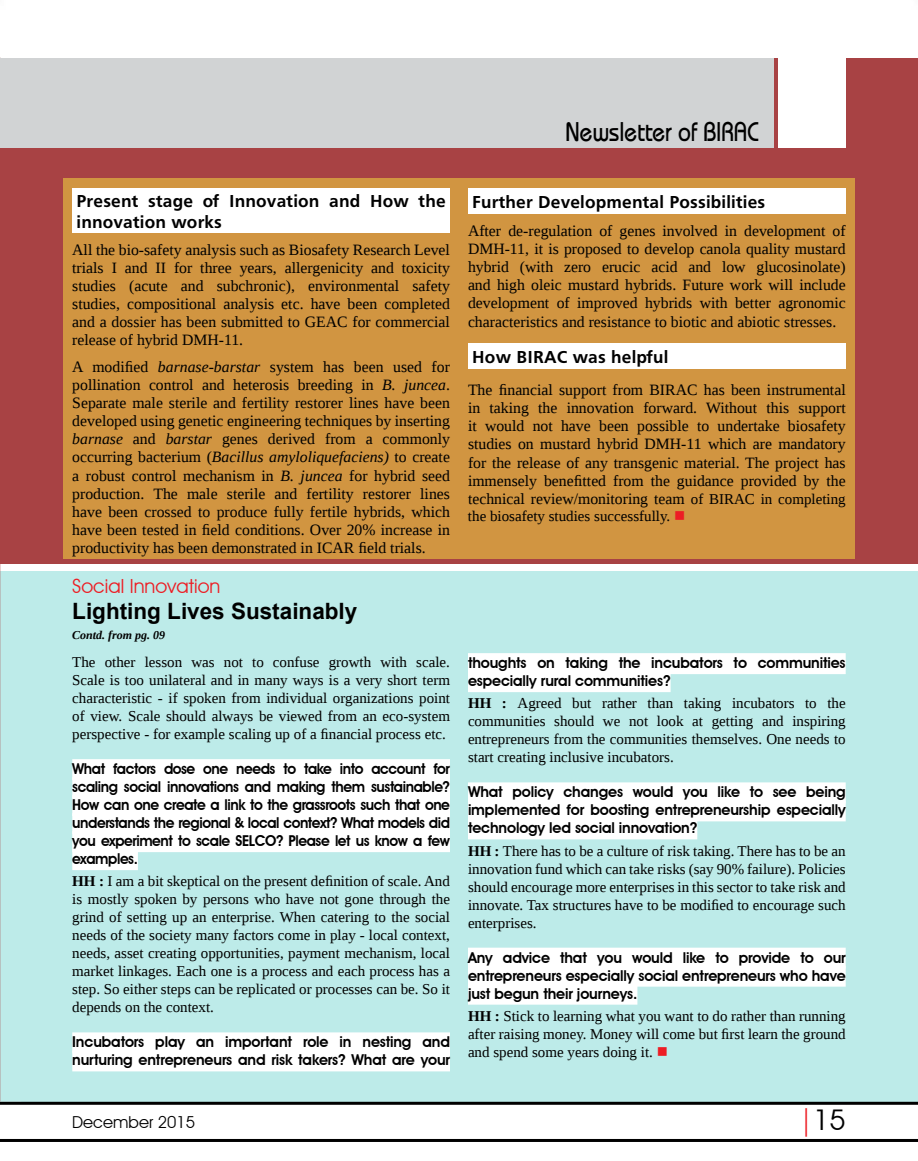
<style>
.page{position:relative;width:918px;height:1161px;background:#fff}
.page>*{position:absolute;margin:0;border:0;box-sizing:border-box;transform-origin:0 0}
.t1{font:28.5px "Avant Garde IT Cby BT";color:#000}
.t2{font:27px "Bauhaus";color:#000;scale:.85 1}
.t3{font:700 22.5px "Arial";color:#000}
.t4{font:19.5px "Avant Garde IT Cby BT";color:#ed1d24}
.t5{font:700 18px/21.6px "Frutiger";letter-spacing:.01em;color:#000}
.t6{font:16.5px "Avant Garde IT Cby BT";color:#000}
.t7{font:15.75px/18.1px "Liberation Serif";color:#000;text-align:justify}
.t8{font:15px/18px "Liberation Serif";color:#000;text-align:justify}
.t9{font:600 15px/18px "Avant Garde IT Cby BT";letter-spacing:-.01em;color:#000}
.t10{font:600 15px/18px "Avant Garde IT Cby BT";letter-spacing:-.01em;color:#000;text-align:justify;scale:.96 1}
.t11{font:italic 700 12px "Liberation Serif";color:#000}
.s1{font-style:italic}
.s2{font-weight:700}
.s3{font-size:15px}
.s4{color:#ed1d24}
</style>
<div class="page">
<div style="left:0;top:572px;width:918px;height:530px;background:#bdebe9"></div>
<div style="left:72px;top:759px;width:378px;height:21px;background:#fff"></div>
<div style="left:72px;top:777px;width:378px;height:21px;background:#fff"></div>
<div style="left:72px;top:795px;width:378px;height:21px;background:#fff"></div>
<div style="left:72px;top:813px;width:378px;height:21px;background:#fff"></div>
<div style="left:72px;top:831px;width:378px;height:21px;background:#fff"></div>
<div style="left:72px;top:849px;width:66px;height:21px;background:#fff"></div>
<div style="left:72px;top:1032px;width:378px;height:21px;background:#fff"></div>
<div style="left:72px;top:1050px;width:378px;height:21px;background:#fff"></div>
<div style="left:468px;top:653px;width:378px;height:21px;background:#fff"></div>
<div style="left:468px;top:671px;width:203px;height:21px;background:#fff"></div>
<div style="left:468px;top:782px;width:378px;height:21px;background:#fff"></div>
<div style="left:468px;top:800px;width:378px;height:21px;background:#fff"></div>
<div style="left:468px;top:818px;width:229px;height:21px;background:#fff"></div>
<div style="left:468px;top:948px;width:378px;height:21px;background:#fff"></div>
<div style="left:468px;top:966px;width:378px;height:21px;background:#fff"></div>
<div style="left:468px;top:984px;width:169px;height:21px;background:#fff"></div>
<div style="left:0;top:58px;width:918px;height:506px;background:#a84244"></div>
<div style="left:778px;top:58px;width:68px;height:89px;background:#fff"></div>
<div style="left:0;top:58px;width:774px;height:89px;background:#d1d3d4"></div>
<div style="left:63px;top:178px;width:792px;height:381px;background:#d19541"></div>
<div style="left:72px;top:188px;width:378px;height:44px;background:#fff"></div>
<div style="left:468px;top:188px;width:378px;height:26px;background:#fff"></div>
<div style="left:468px;top:343px;width:378px;height:25px;background:#fff"></div>
<hr style="left:0;top:1102px;width:918px;height:3px;background:#000">
<hr style="left:0;top:1139px;width:918px;height:3px;background:#000">
<h2 class="t2" style="left:566px;top:115px;width:228px">Newsletter of Birac</h2>
<p class="t5" style="left:77px;top:189px;width:371px">Present stage of Innovation and How the innovation works</p>
<p class="t7" style="left:72px;top:240px;width:379px">All the bio-safety analysis such as Biosafety Research Level trials I and II for three years, allergenicity and toxicity studies (acute and subchronic), environmental safety studies, compositional analysis etc. have been completed and a dossier has been submitted to GEAC for commercial release of hybrid DMH-11.</p>
<p class="t7" style="left:72px;top:358px;width:379px">A modified <span class="s1">barnase-barstar</span> system has been used for pollination control and heterosis breeding in <span class="s1">B. juncea</span>.<br>Separate male sterile and fertility restorer lines have been developed using genetic engineering techniques by inserting <span class="s1">barnase</span> and <span class="s1">barstar</span> genes derived from a commonly occurring bacterium (<span class="s1">Bacillus amyloliquefaciens)</span> to create a robust control mechanism in <span class="s1">B. juncea</span> for hybrid seed production. The male sterile and fertility restorer lines have been crossed to produce fully fertile hybrids, which have been tested in field conditions. Over 20% increase in productivity has been demonstrated in ICAR field trials.</p>
<p class="t4" style="left:72px;top:574px;width:150px">Social Innovation</p>
<h3 class="t3" style="left:72px;top:596px;width:287px">Lighting Lives Sustainably</h3>
<p class="t11" style="left:72px;top:627px;width:95px">Contd. from pg. 09</p>
<p class="t8" style="left:72px;top:653px;width:379px">The other lesson was not to confuse growth with scale.<br>Scale is too unilateral and in many ways is a very short term characteristic - if spoken from individual organizations point of view. Scale should always be viewed from an eco-system perspective - for example scaling up of a financial process etc.</p>
<p class="t10" style="left:72px;top:760px;width:395px">What factors dose one needs to take into account for scaling social innovations and making them sustainable?<br>How can one create a link to the grassroots such that one understands the regional &amp; local context? What models did you experiment to scale SELCO? Please let us know a few examples.</p>
<p class="t8" style="left:72px;top:872px;width:379px"><span class="s2">HH :</span> I am a bit skeptical on the present definition of scale. And is mostly spoken by persons who have not gone through the grind of setting up an enterprise. When catering to the social needs of the society many factors come in play - local context, needs, asset creating opportunities, payment mechanism, local market linkages. Each one is a process and each process has a step. So either steps can be replicated or processes can be. So it depends on the context.</p>
<p class="t9" style="left:72px;top:1033px;width:379px">Incubators play an important role in nesting and nurturing entrepreneurs and risk takers? What are your</p>
<p class="t5" style="left:472px;top:191px;width:295px">Further Developmental Possibilities</p>
<p class="t7" style="left:468px;top:222px;width:379px">After de-regulation of genes involved in development of DMH-11, it is proposed to develop canola quality mustard hybrid (with zero erucic acid and low glucosinolate) and high oleic mustard hybrids. Future work will include development of improved hybrids with better agronomic characteristics and resistance to biotic and abiotic stresses.</p>
<p class="t5" style="left:472px;top:346px;width:198px">How BIRAC was helpful</p>
<p class="t7" style="left:468px;top:381px;width:379px">The financial support from BIRAC has been instrumental in taking the innovation forward. Without this support it would not have been possible to undertake biosafety studies on mustard hybrid DMH-11 which are mandatory for the release of any transgenic material. The project has immensely benefitted from the guidance provided by the technical review/monitoring team <span class="s3">of BIRAC in completing</span></p>
<p class="t8" style="left:468px;top:507px;width:219px">the biosafety studies successfully. <span class="s4">■</span></p>
<p class="t9" style="left:468px;top:654px;width:379px">thoughts on taking the incubators to communities especially rural communities?</p>
<p class="t8" style="left:468px;top:694px;width:379px"><span class="s2">HH :</span> Agreed but rather than taking incubators to the communities should we not look at getting and inspiring entrepreneurs from the communities themselves. One needs to start creating inclusive incubators.</p>
<p class="t9" style="left:468px;top:783px;width:379px;text-align:justify">What policy changes would you like to see being implemented for boosting entrepreneurship especially technology led social innovation?</p>
<p class="t8" style="left:468px;top:842px;width:379px"><span class="s2">HH :</span> There has to be a culture of risk taking. There has to be an innovation fund which can take risks (say 90% failure). Policies should encourage more enterprises in this sector to take risk and innovate. Tax structures have to be modified to encourage such enterprises.</p>
<p class="t9" style="left:468px;top:948px;width:379px;text-align:justify">Any advice that you would like to provide to our entrepreneurs especially social entrepreneurs who have just begun their journeys.</p>
<p class="t8" style="left:468px;top:1007px;width:379px"><span class="s2">HH :</span> Stick to learning what you want to do rather than running after raising money. Money will come but first learn the ground and spend some years doing it. <span class="s4">■</span></p>
<p class="t6" style="left:72px;top:1112px;width:124px">December 2015</p>
<h1 class="t1" style="left:799px;top:1103px;width:48px"><span class="s4">|</span>15</h1>
</div>
